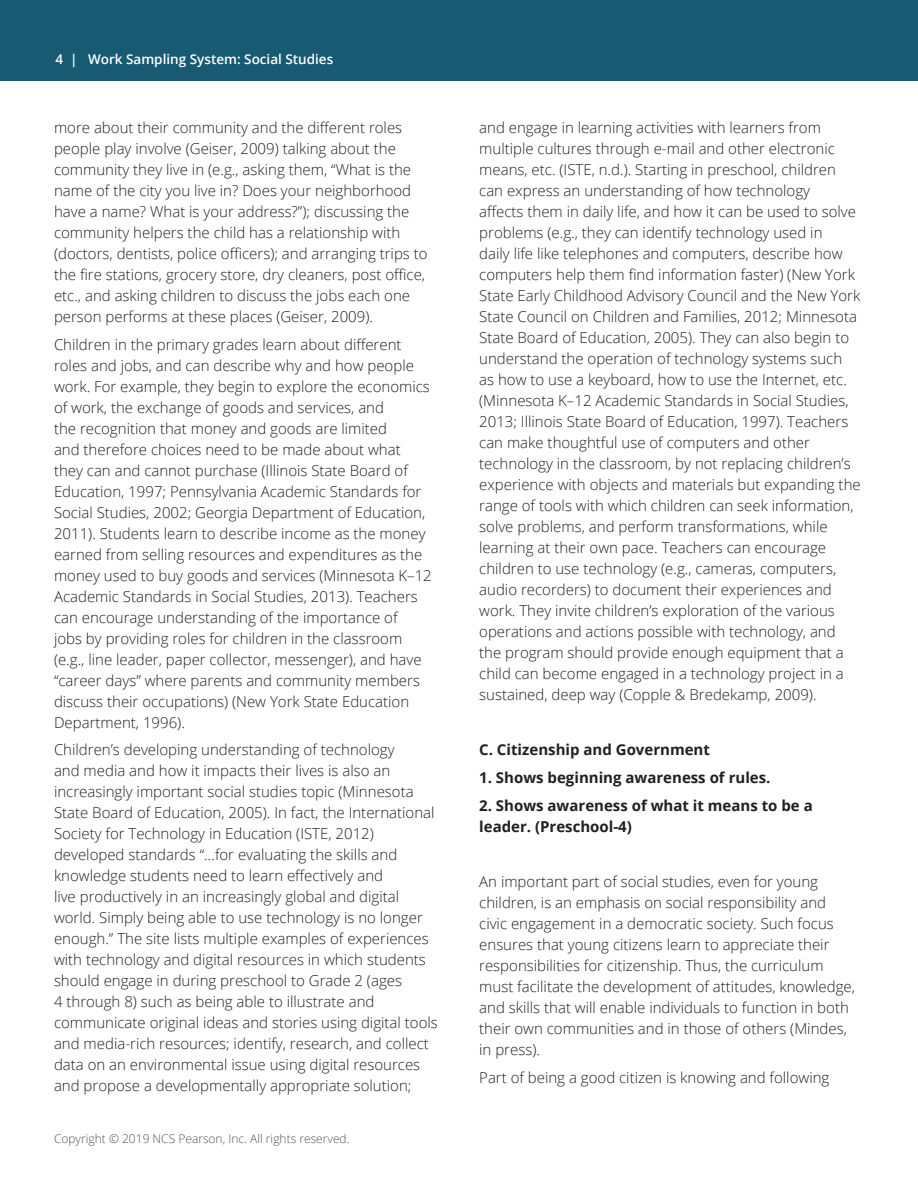
<style>
.page{position:relative;width:918px;height:1188px;background:#fff}
.page>*{position:absolute;margin:0;border:0;box-sizing:border-box;transform-origin:0 0}
.content{font:300 15px/21px "Open Sans";color:#231f20}
.content-2{font:700 15px/21px "Open Sans";color:#231f20}
.t1{font:600 13.5px "Open Sans";color:#fff}
.t2{font:300 12px "Open Sans";color:#4e5759}
</style>
<div class="page">
<div style="left:0;top:0;width:918px;height:81px;background:#185a71"></div>
<p class="t1" style="left:55px;top:50px;width:279px">4 | Work Sampling System: Social Studies</p>
<p class="content" style="left:54px;top:117px;width:375px">more about their community and the different roles people play involve (Geiser, 2009) talking about the community they live in (e.g., asking them, “What is the name of the city you live in? Does your neighborhood have a name? What is your address?”); discussing the community helpers the child has a relationship with (doctors, dentists, police officers); and arranging trips to the fire stations, grocery store, dry cleaners, post office, etc., and asking children to discuss the jobs each one person performs at these places (Geiser, 2009).</p>
<p class="content" style="left:54px;top:333px;width:379px">Children in the primary grades learn about different roles and jobs, and can describe why and how people work. For example, they begin to explore the economics of work, the exchange of goods and services, and<br>the recognition that money and goods are limited<br>and therefore choices need to be made about what they can and cannot purchase (Illinois State Board of Education, 1997; Pennsylvania Academic Standards for Social Studies, 2002; Georgia Department of Education, 2011). Students learn to describe income as the money earned from selling resources and expenditures as the money used to buy goods and services (Minnesota K–12<br>Academic Standards in Social Studies, 2013). Teachers can encourage understanding of the importance of<br>jobs by providing roles for children in the classroom (e.g., line leader, paper collector, messenger), and have “career days” where parents and community members discuss their occupations) (New York State Education Department, 1996).</p>
<p class="content" style="left:54px;top:739px;width:385px">Children’s developing understanding of technology<br>and media and how it impacts their lives is also an increasingly important social studies topic (Minnesota State Board of Education, 2005). In fact, the International Society for Technology in Education (ISTE, 2012) developed standards “…for evaluating the skills and knowledge students need to learn effectively and<br>live productively in an increasingly global and digital world. Simply being able to use technology is no longer enough.” The site lists multiple examples of experiences with technology and digital resources in which students should engage in during preschool to Grade 2 (ages<br>4 through 8) such as being able to illustrate and communicate original ideas and stories using digital tools and media-rich resources; identify, research, and collect data on an environmental issue using digital resources and propose a developmentally appropriate solution;</p>
<p class="t2" style="left:54px;top:1131px;width:297px">Copyright © 2019 NCS Pearson, Inc. All rights reserved.</p>
<p class="content" style="left:479px;top:117px;width:383px">and engage in learning activities with learners from multiple cultures through e-mail and other electronic means, etc. (ISTE, n.d.). Starting in preschool, children can express an understanding of how technology<br>affects them in daily life, and how it can be used to solve problems (e.g., they can identify technology used in<br>daily life like telephones and computers, describe how computers help them find information faster) (New York State Early Childhood Advisory Council and the New York State Council on Children and Families, 2012; Minnesota State Board of Education, 2005). They can also begin to understand the operation of technology systems such as how to use a keyboard, how to use the Internet, etc. (Minnesota K–12 Academic Standards in Social Studies, 2013; Illinois State Board of Education, 1997). Teachers can make thoughtful use of computers and other technology in the classroom, by not replacing children’s experience with objects and materials but expanding the range of tools with which children can seek information, solve problems, and perform transformations, while learning at their own pace. Teachers can encourage children to use technology (e.g., cameras, computers, audio recorders) to document their experiences and work. They invite children’s exploration of the various operations and actions possible with technology, and the program should provide enough equipment that a child can become engaged in a technology project in a sustained, deep way (Copple &amp; Bredekamp, 2009).</p>
<p class="content-2" style="left:479px;top:739px;width:232px">C. Citizenship and Government</p>
<p class="content-2" style="left:479px;top:767px;width:293px">1. Shows beginning awareness of rules.</p>
<p class="content-2" style="left:479px;top:795px;width:335px">2. Shows awareness of what it means to be a leader. (Preschool-4)</p>
<p class="content" style="left:479px;top:871px;width:377px">An important part of social studies, even for young children, is an emphasis on social responsibility and civic engagement in a democratic society. Such focus ensures that young citizens learn to appreciate their responsibilities for citizenship. Thus, the curriculum must facilitate the development of attitudes, knowledge, and skills that will enable individuals to function in both their own communities and in those of others (Mindes, in press).</p>
<p class="content" style="left:479px;top:1067px;width:352px">Part of being a good citizen is knowing and following</p>
</div>
